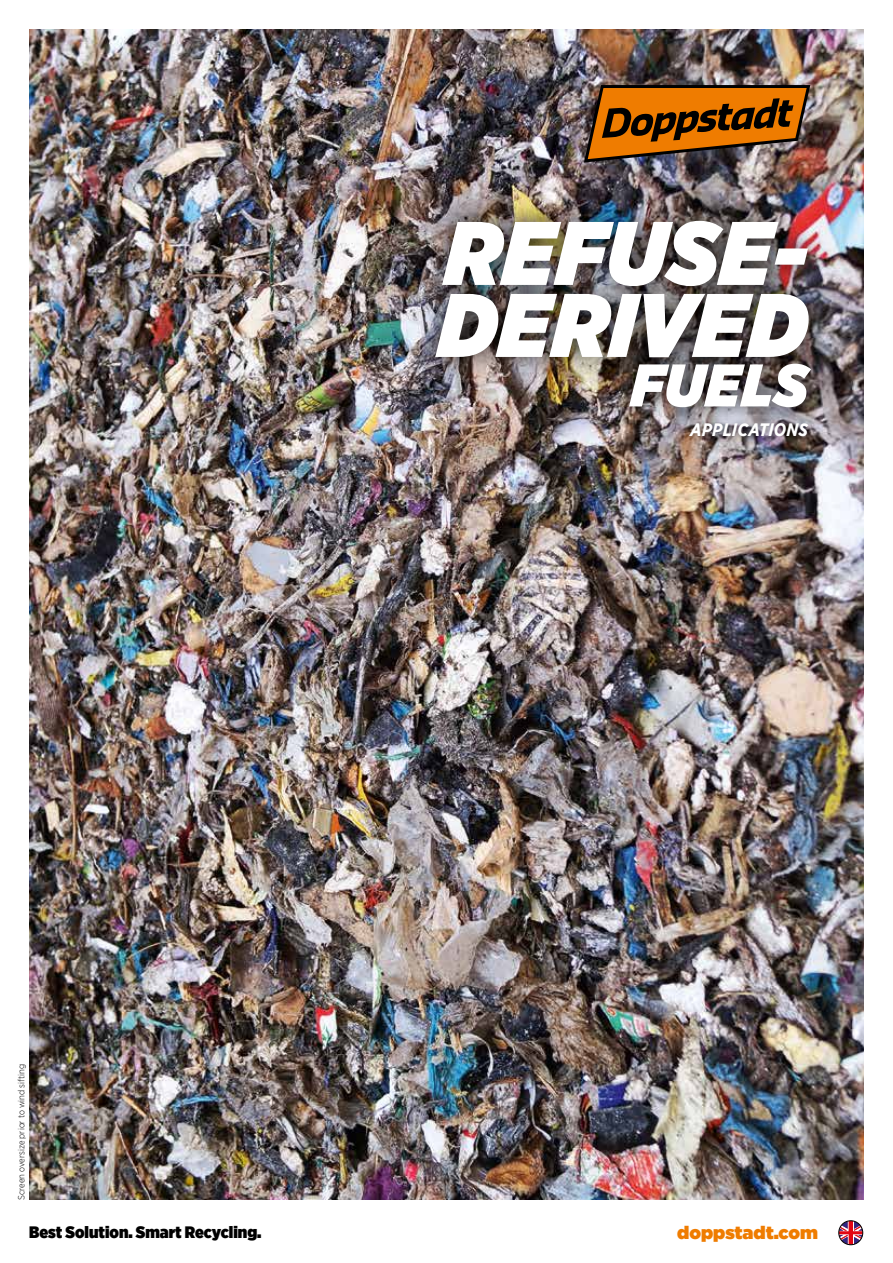
<style>
.page{position:relative;width:893px;height:1263px;background:#fff}
.page>*{position:absolute;margin:0;border:0;box-sizing:border-box;transform-origin:0 0}
.t1{font:italic 900 90px/72px "Gotham Narrow";letter-spacing:.015em;color:#fff}
.t2{font:italic 900 60px "Gotham Narrow";letter-spacing:.02em;color:#fff}
.t3{font:900 18px "Gotham";color:#ef7c00}
.t4{font:italic 700 18px "Gotham Narrow";letter-spacing:.005em;color:#fff}
.t5{font:900 16.5px "Gotham Narrow";color:#000}
.t6{font:300 9px "Gotham Narrow";color:#000}
</style>
<div class="page">
<img style="left:30px;top:30px;width:833px;height:1170px">
<div style="left:413px;top:197px;width:419px;height:233px;background:#000;opacity:.83"></div>
<div style="left:682px;top:416px;width:133px;height:27px;background:#000;opacity:.5"></div>
<svg style="left:839px;top:1221px;width:24px;height:24px"></svg>
<div style="left:838px;top:1220px;width:25px;height:25px;border:1px solid #000;border-radius:50%"></div>
<svg style="left:584px;top:85px;width:226px;height:77px;background:#955513"></svg>
<h1 class="t1" style="left:438px;top:216px;width:371px">REFUSE-<br>DERIVED</h1>
<h2 class="t2" style="left:631px;top:345px;width:178px">FUELS</h2>
<h3 class="t4" style="left:690px;top:418px;width:119px">APPLICATIONS</h3>
<p class="t6" style="left:16px;top:1200px;width:137px;rotate:-90deg">Screen oversize prior to wind sifting</p>
<h3 class="t5" style="left:29px;top:1221px;width:234px">Best Solution. Smart Recycling.</h3>
<h3 class="t3" style="left:677px;top:1219px;width:142px">doppstadt.com</h3>
</div>
